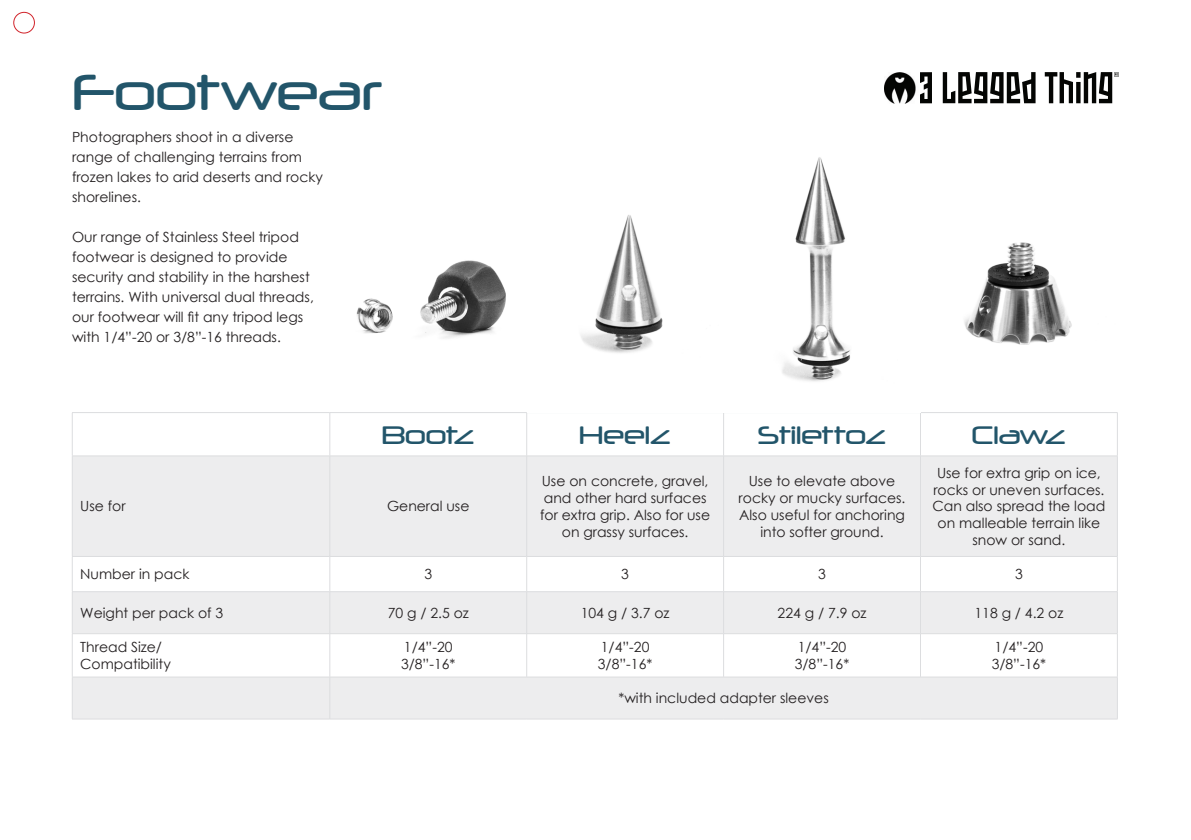
<style>
.page{position:relative;width:1191px;height:840px;background:#fff}
.page>*{position:absolute;margin:0;border:0;box-sizing:border-box;transform-origin:0 0}
.t1{font:48px "Neuropol";color:#22556a}
.t2{font:24px "Neuropol";color:#22556a}
.t3{font:14px/16.8px "Century Gothic";color:#231f20;text-align:center}
</style>
<div class="page">
<svg style="left:73px;top:456px;width:1044px;height:262px;fill:#ededee"></svg>
<hr style="left:72px;top:412px;width:258px;height:1px;background:#dcdddf">
<hr style="left:72px;top:412px;width:1px;height:43px;background:#dcdddf">
<hr style="left:330px;top:412px;width:197px;height:1px;background:#dcdddf">
<hr style="left:329px;top:412px;width:1px;height:43px;background:#dcdddf">
<hr style="left:527px;top:412px;width:196px;height:1px;background:#dcdddf">
<hr style="left:526px;top:412px;width:1px;height:43px;background:#dcdddf">
<hr style="left:723px;top:412px;width:197px;height:1px;background:#dcdddf">
<hr style="left:723px;top:412px;width:1px;height:43px;background:#dcdddf">
<hr style="left:920px;top:412px;width:197px;height:1px;background:#dcdddf">
<hr style="left:920px;top:412px;width:1px;height:43px;background:#dcdddf">
<hr style="left:1117px;top:412px;width:1px;height:43px;background:#dcdddf">
<hr style="left:72px;top:455px;width:258px;height:1px;background:#dcdddf">
<hr style="left:72px;top:456px;width:1px;height:100px;background:#dcdddf">
<hr style="left:330px;top:455px;width:197px;height:1px;background:#dcdddf">
<hr style="left:329px;top:456px;width:1px;height:100px;background:#dcdddf">
<hr style="left:527px;top:455px;width:196px;height:1px;background:#dcdddf">
<hr style="left:526px;top:456px;width:1px;height:100px;background:#dcdddf">
<hr style="left:723px;top:455px;width:197px;height:1px;background:#dcdddf">
<hr style="left:723px;top:456px;width:1px;height:100px;background:#dcdddf">
<hr style="left:920px;top:455px;width:197px;height:1px;background:#dcdddf">
<hr style="left:920px;top:456px;width:1px;height:100px;background:#dcdddf">
<hr style="left:1117px;top:456px;width:1px;height:100px;background:#dcdddf">
<hr style="left:72px;top:556px;width:258px;height:1px;background:#dcdddf">
<hr style="left:72px;top:556px;width:1px;height:35px;background:#dcdddf">
<hr style="left:330px;top:556px;width:197px;height:1px;background:#dcdddf">
<hr style="left:329px;top:556px;width:1px;height:35px;background:#dcdddf">
<hr style="left:527px;top:556px;width:196px;height:1px;background:#dcdddf">
<hr style="left:526px;top:556px;width:1px;height:35px;background:#dcdddf">
<hr style="left:723px;top:556px;width:197px;height:1px;background:#dcdddf">
<hr style="left:723px;top:556px;width:1px;height:35px;background:#dcdddf">
<hr style="left:920px;top:556px;width:197px;height:1px;background:#dcdddf">
<hr style="left:920px;top:556px;width:1px;height:35px;background:#dcdddf">
<hr style="left:1117px;top:556px;width:1px;height:35px;background:#dcdddf">
<hr style="left:72px;top:591px;width:258px;height:1px;background:#dcdddf">
<hr style="left:72px;top:591px;width:1px;height:42px;background:#dcdddf">
<hr style="left:330px;top:591px;width:197px;height:1px;background:#dcdddf">
<hr style="left:329px;top:591px;width:1px;height:42px;background:#dcdddf">
<hr style="left:527px;top:591px;width:196px;height:1px;background:#dcdddf">
<hr style="left:526px;top:591px;width:1px;height:42px;background:#dcdddf">
<hr style="left:723px;top:591px;width:197px;height:1px;background:#dcdddf">
<hr style="left:723px;top:591px;width:1px;height:42px;background:#dcdddf">
<hr style="left:920px;top:591px;width:197px;height:1px;background:#dcdddf">
<hr style="left:920px;top:591px;width:1px;height:42px;background:#dcdddf">
<hr style="left:1117px;top:591px;width:1px;height:42px;background:#dcdddf">
<hr style="left:72px;top:633px;width:258px;height:1px;background:#dcdddf">
<hr style="left:72px;top:633px;width:1px;height:43px;background:#dcdddf">
<hr style="left:330px;top:633px;width:197px;height:1px;background:#dcdddf">
<hr style="left:329px;top:633px;width:1px;height:43px;background:#dcdddf">
<hr style="left:527px;top:633px;width:196px;height:1px;background:#dcdddf">
<hr style="left:526px;top:633px;width:1px;height:43px;background:#dcdddf">
<hr style="left:723px;top:633px;width:197px;height:1px;background:#dcdddf">
<hr style="left:723px;top:633px;width:1px;height:43px;background:#dcdddf">
<hr style="left:920px;top:633px;width:197px;height:1px;background:#dcdddf">
<hr style="left:920px;top:633px;width:1px;height:43px;background:#dcdddf">
<hr style="left:1117px;top:633px;width:1px;height:43px;background:#dcdddf">
<hr style="left:72px;top:676px;width:258px;height:1px;background:#dcdddf">
<hr style="left:72px;top:677px;width:1px;height:41px;background:#dcdddf">
<hr style="left:330px;top:676px;width:197px;height:1px;background:#dcdddf">
<hr style="left:329px;top:677px;width:1px;height:41px;background:#dcdddf">
<hr style="left:527px;top:676px;width:196px;height:1px;background:#dcdddf">
<hr style="left:723px;top:676px;width:197px;height:1px;background:#dcdddf">
<hr style="left:920px;top:676px;width:197px;height:1px;background:#dcdddf">
<hr style="left:1117px;top:677px;width:1px;height:41px;background:#dcdddf">
<hr style="left:72px;top:718px;width:258px;height:1px;background:#dcdddf">
<hr style="left:330px;top:718px;width:197px;height:1px;background:#dcdddf">
<hr style="left:527px;top:718px;width:196px;height:1px;background:#dcdddf">
<hr style="left:723px;top:718px;width:197px;height:1px;background:#dcdddf">
<hr style="left:920px;top:718px;width:197px;height:1px;background:#dcdddf">
<div style="left:14px;top:12px;width:21px;height:21px;border:1px solid #d1232a;border-radius:50%"></div>
<img style="left:884px;top:72px;width:235px;height:31px">
<img style="left:356px;top:260px;width:150px;height:79px">
<img style="left:581px;top:157px;width:269px;height:225px">
<img style="left:964px;top:242px;width:108px;height:103px">
<p class="t1" style="left:73px;top:62px;width:312px">Footwear</p>
<p class="t3" style="left:72px;top:127px;width:252px;line-height:20px;text-align:left">Photographers shoot in a diverse range of challenging terrains from frozen lakes to arid deserts and rocky shorelines.</p>
<p class="t3" style="left:72px;top:227px;width:243px;line-height:20px;text-align:left">Our range of Stainless Steel tripod footwear is designed to provide security and stability in the harshest terrains. With universal dual threads, our footwear will fit any tripod legs with 1/4”-20 or 3/8”-16 threads.</p>
<p class="t2" style="left:382px;top:419px;width:94px">Bootz</p>
<p class="t2" style="left:579px;top:419px;width:93px">Heelz</p>
<p class="t2" style="left:757px;top:419px;width:130px">Stilettoz</p>
<p class="t2" style="left:971px;top:419px;width:96px">Clawz</p>
<p class="t3" style="left:80px;top:497px;width:47px">Use for</p>
<p class="t3" style="left:387px;top:497px;width:84px">General use</p>
<p class="t3" style="left:540px;top:472px;width:171px">Use on concrete, gravel, and other hard surfaces for extra grip. Also for use on grassy surfaces.</p>
<p class="t3" style="left:738px;top:472px;width:168px">Use to elevate above rocky or mucky surfaces.<br>Also useful for anchoring into softer ground.</p>
<p class="t3" style="left:932px;top:464px;width:174px">Use for extra grip on ice, rocks or uneven surfaces.<br>Can also spread the load on malleable terrain like snow or sand.</p>
<p class="t3" style="left:80px;top:565px;width:111px">Number in pack</p>
<p class="t3" style="left:424px;top:565px;width:9px">3</p>
<p class="t3" style="left:621px;top:565px;width:9px">3</p>
<p class="t3" style="left:818px;top:565px;width:9px">3</p>
<p class="t3" style="left:1015px;top:565px;width:9px">3</p>
<p class="t3" style="left:80px;top:604px;width:144px">Weight per pack of 3</p>
<p class="t3" style="left:388px;top:604px;width:83px">70 g / 2.5 oz</p>
<p class="t3" style="left:581px;top:604px;width:90px">104 g / 3.7 oz</p>
<p class="t3" style="left:777px;top:604px;width:90px">224 g / 7.9 oz</p>
<p class="t3" style="left:974px;top:604px;width:90px">118 g / 4.2 oz</p>
<p class="t3" style="left:80px;top:638px;width:83px">Thread Size/</p>
<p class="t3" style="left:80px;top:655px;width:92px">Compatibility</p>
<p class="t3" style="left:404px;top:638px;width:50px">1/4”-20</p>
<p class="t3" style="left:401px;top:655px;width:56px">3/8”-16*</p>
<p class="t3" style="left:601px;top:638px;width:50px">1/4”-20</p>
<p class="t3" style="left:598px;top:655px;width:56px">3/8”-16*</p>
<p class="t3" style="left:797px;top:638px;width:50px">1/4”-20</p>
<p class="t3" style="left:794px;top:655px;width:56px">3/8”-16*</p>
<p class="t3" style="left:994px;top:638px;width:50px">1/4”-20</p>
<p class="t3" style="left:991px;top:655px;width:56px">3/8”-16*</p>
<p class="t3" style="left:618px;top:689px;width:212px">*with included adapter sleeves</p>
</div>
